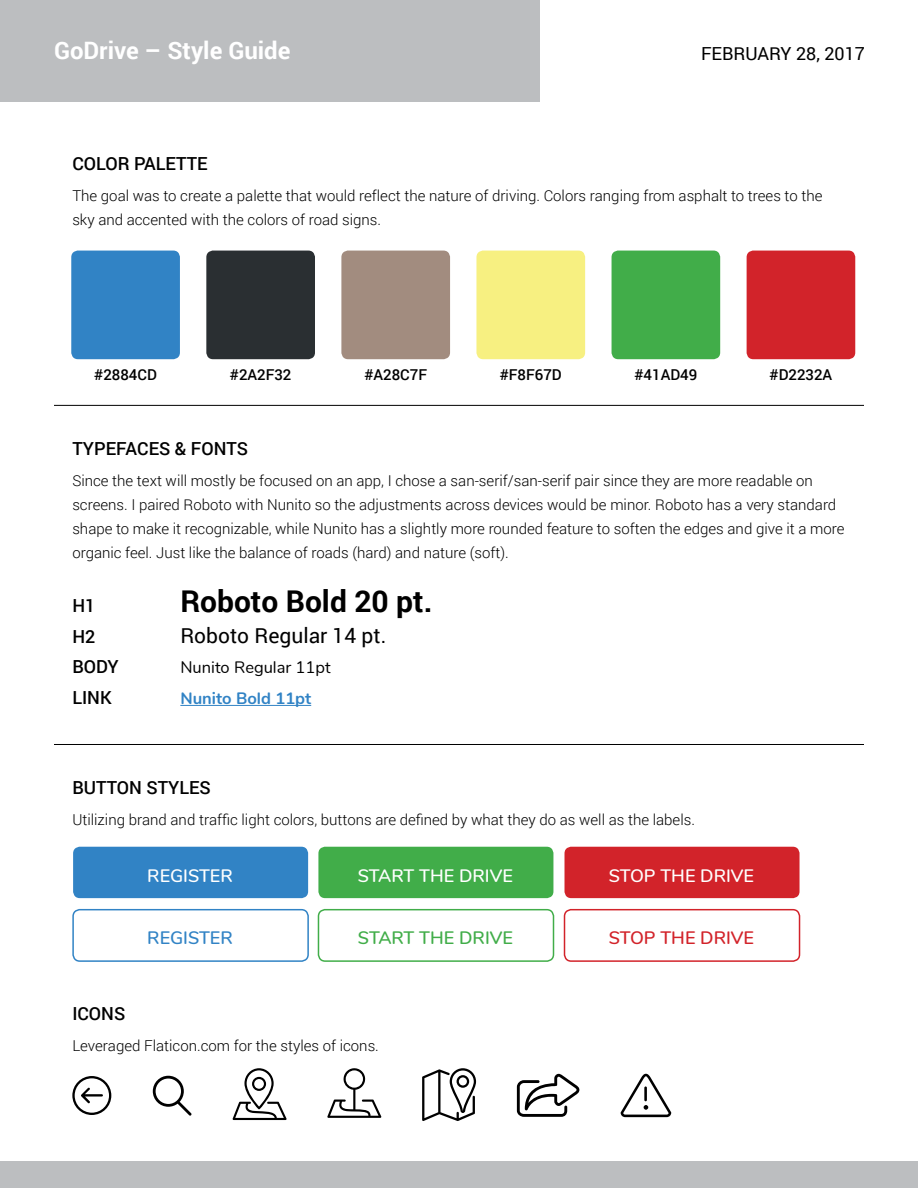
<style>
.page{position:relative;width:918px;height:1188px;background:#fff}
.page>*{position:absolute;margin:0;border:0;box-sizing:border-box;transform-origin:0 0}
.t1{font:700 30px "Roboto";color:#000}
.t2{font:700 24px "Roboto";color:#fff}
.t3{font:21px "Roboto";color:#000}
.t4{font:500 18px "Roboto";color:#000}
.t5{font:600 18px "Nunito";color:#fff}
.t6{font:18px "Roboto";color:#000}
.t7{font:600 18px "Nunito";color:#41ad49}
.t8{font:600 18px "Nunito";color:#d2232a}
.t9{font:600 18px "Nunito";color:#3183c5}
.t10{font:16.5px "Nunito";color:#000}
.t11{font:700 16.5px "Nunito";color:#3183c5}
.t12{font:300 15px/24px "Roboto";color:#000}
.t13{font:500 15px "Roboto";color:#000}
</style>
<div class="page">
<div style="left:0;top:0;width:540px;height:102px;background:#bcbec0"></div>
<div style="left:0;top:1161px;width:918px;height:27px;background:#bcbec0"></div>
<hr style="left:180px;top:705px;width:131px;height:1px;background:#3183c5">
<hr style="left:54px;top:405px;width:810px;height:1px;background:#000">
<hr style="left:54px;top:744px;width:810px;height:1px;background:#000">
<div style="left:71px;top:251px;width:109px;height:108px;background:#3183c5;border-radius:7px"></div>
<div style="left:206px;top:251px;width:109px;height:108px;background:#2a2f32;border-radius:7px"></div>
<div style="left:341px;top:251px;width:109px;height:108px;background:#a28c7f;border-radius:7px"></div>
<div style="left:476px;top:251px;width:109px;height:108px;background:#f7f081;border-radius:7px"></div>
<div style="left:612px;top:251px;width:108px;height:108px;background:#41ad49;border-radius:7px"></div>
<div style="left:747px;top:251px;width:108px;height:108px;background:#d2232a;border-radius:7px"></div>
<div style="left:73px;top:847px;width:235px;height:51px;background:#3183c5;border-radius:7px"></div>
<div style="left:72px;top:909px;width:237px;height:53px;border:2px solid #3183c5;border-radius:7px"></div>
<div style="left:318px;top:847px;width:235px;height:51px;background:#41ad49;border-radius:7px"></div>
<div style="left:565px;top:847px;width:235px;height:51px;background:#d2232a;border-radius:7px"></div>
<div style="left:318px;top:909px;width:236px;height:53px;border:2px solid #41ad49;border-radius:7px"></div>
<div style="left:564px;top:909px;width:236px;height:53px;border:2px solid #d2232a;border-radius:7px"></div>
<svg style="left:72px;top:1076px;width:39px;height:39px"></svg>
<svg style="left:153px;top:1076px;width:39px;height:40px"></svg>
<svg style="left:233px;top:1068px;width:54px;height:52px"></svg>
<svg style="left:327px;top:1068px;width:54px;height:50px"></svg>
<svg style="left:422px;top:1068px;width:54px;height:53px"></svg>
<svg style="left:517px;top:1074px;width:62px;height:43px"></svg>
<svg style="left:621px;top:1074px;width:50px;height:43px"></svg>
<h2 class="t2" style="left:54px;top:33px;width:238px">GoDrive – Style Guide</h2>
<p class="t6" style="left:701px;top:41px;width:165px">FEBRUARY 28, 2017</p>
<p class="t4" style="left:72px;top:151px;width:137px">COLOR PALETTE</p>
<p class="t12" style="left:72px;top:183px;width:752px">The goal was to create a palette that would reflect the nature of driving. Colors ranging from asphalt to trees to the sky and accented with the colors of road signs.</p>
<p class="t13" style="left:94px;top:364px;width:64px">#2884CD</p>
<p class="t13" style="left:230px;top:364px;width:63px">#2A2F32</p>
<p class="t13" style="left:364px;top:364px;width:64px">#A28C7F</p>
<p class="t13" style="left:500px;top:364px;width:63px">#F8F67D</p>
<p class="t13" style="left:634px;top:364px;width:64px">#41AD49</p>
<p class="t13" style="left:770px;top:364px;width:64px">#D2232A</p>
<p class="t4" style="left:72px;top:436px;width:177px">TYPEFACES &amp; FONTS</p>
<p class="t12" style="left:72px;top:468px;width:774px">Since the text will mostly be focused on an app, I chose a san-serif/san-serif pair since they are more readable on screens. I paired Roboto with Nunito so the adjustments across devices would be minor. Roboto has a very standard shape to make it recognizable, while Nunito has a slightly more rounded feature to soften the edges and give it a more organic feel. Just like the balance of roads (hard) and nature (soft).</p>
<p class="t4" style="left:72px;top:593px;width:25px">H1</p>
<h1 class="t1" style="left:180px;top:580px;width:254px">Roboto Bold 20 pt.</h1>
<p class="t4" style="left:72px;top:624px;width:25px">H2</p>
<h3 class="t3" style="left:180px;top:620px;width:207px">Roboto Regular 14 pt.</h3>
<p class="t4" style="left:72px;top:654px;width:48px">BODY</p>
<p class="t10" style="left:180px;top:656px;width:152px">Nunito Regular 11pt</p>
<p class="t4" style="left:72px;top:685px;width:41px">LINK</p>
<p class="t11" style="left:180px;top:686px;width:132px">Nunito Bold 11pt</p>
<p class="t4" style="left:72px;top:775px;width:140px">BUTTON STYLES</p>
<p class="t12" style="left:72px;top:807px;width:624px">Utilizing brand and traffic light colors, buttons are defined by what they do as well as the labels.</p>
<p class="t5" style="left:147px;top:862px;width:87px">REGISTER</p>
<p class="t9" style="left:147px;top:925px;width:87px">REGISTER</p>
<p class="t5" style="left:358px;top:862px;width:156px">START THE DRIVE</p>
<p class="t5" style="left:609px;top:862px;width:147px">STOP THE DRIVE</p>
<p class="t7" style="left:358px;top:925px;width:156px">START THE DRIVE</p>
<p class="t8" style="left:609px;top:925px;width:147px">STOP THE DRIVE</p>
<p class="t4" style="left:72px;top:1001px;width:55px">ICONS</p>
<p class="t12" style="left:72px;top:1033px;width:308px">Leveraged Flaticon.com for the styles of icons.</p>
</div>
